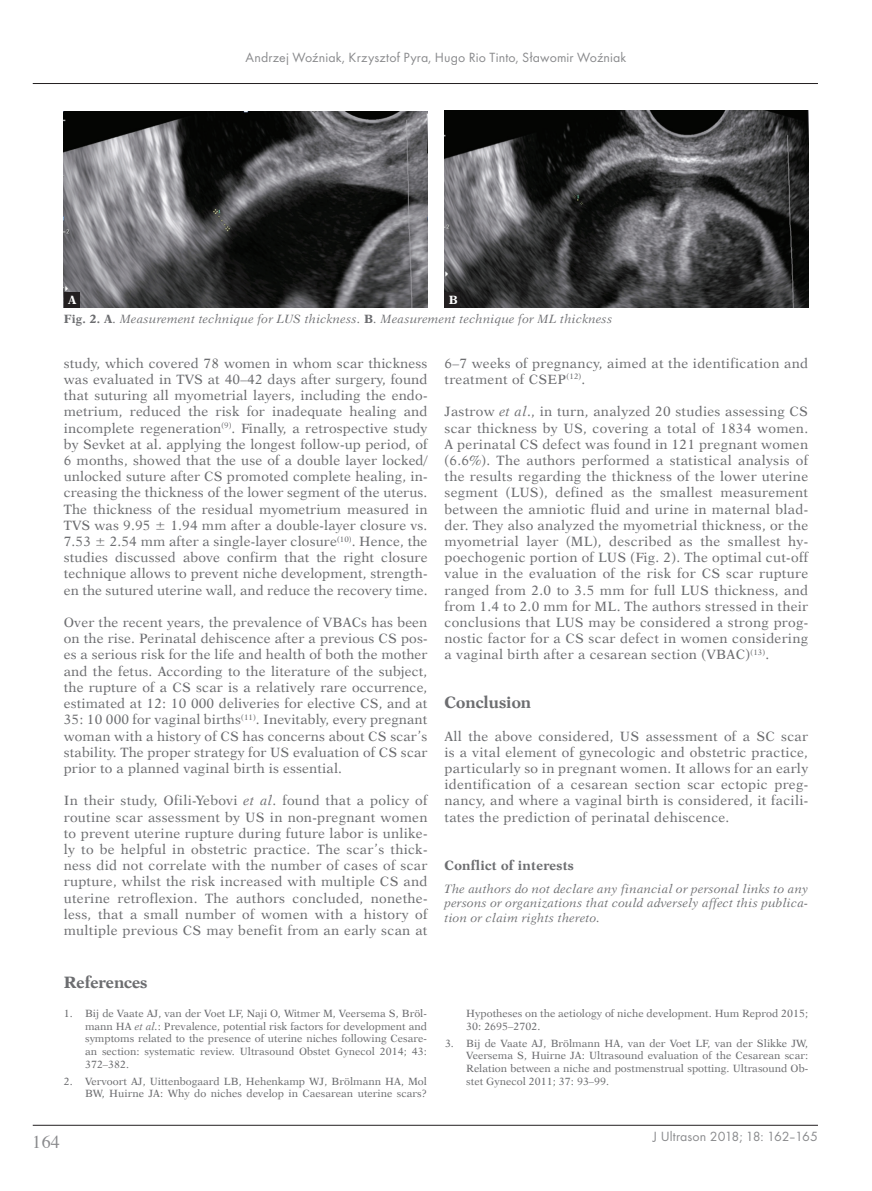
<style>
.page{position:relative;width:872px;height:1191px;background:#fff}
.page>*{position:absolute;margin:0;border:0;box-sizing:border-box;transform-origin:0 0}
.t1{font:18px "Times";color:#6c6d70}
.t2{font:16.5px "Dutch 823 EU Bold";color:#6c6d70}
.t3{font:13.8px "Futura TCE";letter-spacing:.01em;color:#6c6d70}
.t4{font:13.5px/16.2px "Dutch 823 EU Normal";letter-spacing:.02em;color:#6c6d70;text-align:justify}
.t5{font:13.5px "Dutch 823 EU Bold";letter-spacing:.02em;color:#6c6d70}
.t6{font:12px/14.4px "Dutch 823 EU Italic";letter-spacing:.02em;color:#6c6d70;text-align:justify}
.t7{font:12px "Dutch 823 EU Bold";color:#fff}
.t8{font:10.5px/12.6px "Dutch 823 EU Normal";color:#6c6d70;text-align:justify}
.s1{font-family:"Dutch 823 EU Bold"}
.s2{font-family:"Dutch 823 EU Italic"}
</style>
<div class="page">
<hr style="left:33px;top:1125px;width:785px;height:1px;background:#231f20">
<hr style="left:33px;top:83px;width:785px;height:1px;background:#231f20">
<img style="left:64px;top:111px;width:363px;height:196px">
<img style="left:444px;top:110px;width:364px;height:197px">
<div style="left:64px;top:292px;width:15px;height:15px;background:#231f20"></div>
<div style="left:444px;top:292px;width:16px;height:15px;background:#231f20"></div>
<p class="t3" style="left:245px;top:49px;width:382px">Andrzej Woźniak, Krzysztof Pyra, Hugo Rio Tinto, Sławomir Woźniak</p>
<p class="t7" style="left:68px;top:293px;width:10px">A</p>
<p class="t7" style="left:449px;top:293px;width:11px">B</p>
<p class="t6" style="left:64px;top:312px;width:550px"><span class="s1">Fig. 2. A</span>. Measurement technique for LUS thickness. <span class="s1">B</span>. Measurement technique for ML thickness</p>
<p class="t4" style="left:64px;top:355px;width:365px">study, which covered 78 women in whom scar thickness was evaluated in TVS at 40–42 days after surgery, found that suturing all myometrial layers, including the endo&shy;metrium, reduced the risk for inadequate healing and incomplete regeneration<sup>(9)</sup>. Finally, a retrospective study by Sevket at al. applying the longest follow-up period, of 6 months, showed that the use of a double layer locked/ unlocked suture after CS promoted complete healing, in&shy;creasing the thickness of the lower segment of the uterus.<br>The thickness of the residual myometrium measured in TVS was 9.95 ± 1.94 mm after a double-layer closure vs.<br>7.53 ± 2.54 mm after a single-layer closure<sup>(10)</sup>. Hence, the studies discussed above confirm that the right closure technique allows to prevent niche development, strength&shy;en the sutured uterine wall, and reduce the recovery time.</p>
<p class="t4" style="left:64px;top:614px;width:365px">Over the recent years, the prevalence of VBACs has been on the rise. Perinatal dehiscence after a previous CS pos&shy;es a serious risk for the life and health of both the mother and the fetus. According to the literature of the subject, the rupture of a CS scar is a relatively rare occurrence, estimated at 12: 10 000 deliveries for elective CS, and at 35: 10 000 for vaginal births<sup>(11)</sup>. Inevitably, every pregnant woman with a history of CS has concerns about CS scar’s stability. The proper strategy for US evaluation of CS scar prior to a planned vaginal birth is essential.</p>
<p class="t4" style="left:64px;top:792px;width:365px">In their study, Ofili-Yebovi <span class="s2">et al</span>. found that a policy of routine scar assessment by US in non-pregnant women to prevent uterine rupture during future labor is unlike&shy;ly to be helpful in obstetric practice. The scar’s thick&shy;ness did not correlate with the number of cases of scar rupture, whilst the risk increased with multiple CS and uterine retroflexion. The authors concluded, nonethe&shy;less, that a small number of women with a history of multiple previous CS may benefit from an early scan at</p>
<p class="t2" style="left:64px;top:971px;width:85px">References</p>
<p class="t8" style="left:85px;top:1007px;width:343px;text-indent:-21px">1. Bij de Vaate AJ, van der Voet LF, Naji O, Witmer M, Veersema S, Bröl&shy;mann HA <span class="s2">et al.</span>: Prevalence, potential risk factors for development and symptoms related to the presence of uterine niches following Cesare&shy;an section: systematic review. Ultrasound Obstet Gynecol 2014; 43:<br>372–382.</p>
<p class="t8" style="left:64px;top:1074px;width:365px;text-align:right">2. Vervoort AJ, Uittenbogaard LB, Hehenkamp WJ, Brölmann HA, Mol<br>BW, Huirne JA: Why do niches develop in Caesarean uterine scars?</p>
<p class="t4" style="left:444px;top:355px;width:365px">6–7 weeks of pregnancy, aimed at the identification and treatment of CSEP<sup>(12)</sup>.</p>
<p class="t4" style="left:444px;top:404px;width:365px">Jastrow <span class="s2">et al</span>., in turn, analyzed 20 studies assessing CS scar thickness by US, covering a total of 1834 women.<br>A perinatal CS defect was found in 121 pregnant women (6.6%). The authors performed a statistical analysis of the results regarding the thickness of the lower uterine segment (LUS), defined as the smallest measurement between the amniotic fluid and urine in maternal blad&shy;der. They also analyzed the myometrial thickness, or the myometrial layer (ML), described as the smallest hy&shy;poechogenic portion of LUS (Fig. 2). The optimal cut-off value in the evaluation of the risk for CS scar rupture ranged from 2.0 to 3.5 mm for full LUS thickness, and from 1.4 to 2.0 mm for ML. The authors stressed in their conclusions that LUS may be considered a strong prog&shy;nostic factor for a CS scar defect in women considering a vaginal birth after a cesarean section (VBAC)<sup>(13)</sup>.</p>
<p class="t2" style="left:444px;top:692px;width:88px">Conclusion</p>
<p class="t4" style="left:444px;top:728px;width:365px">All the above considered, US assessment of a SC scar is a vital element of gynecologic and obstetric practice, particularly so in pregnant women. It allows for an early identification of a cesarean section scar ectopic preg&shy;nancy, and where a vaginal birth is considered, it facili&shy;tates the prediction of perinatal dehiscence.</p>
<p class="t5" style="left:444px;top:857px;width:131px">Conflict of interests</p>
<p class="t6" style="left:444px;top:881px;width:365px">The authors do not declare any financial or personal links to any persons or organizations that could adversely affect this publica&shy;tion or claim rights thereto.</p>
<p class="t8" style="left:466px;top:1007px;width:343px">Hypotheses on the aetiology of niche development. Hum Reprod 2015;<br>30: 2695–2702.</p>
<p class="t8" style="left:466px;top:1036px;width:343px;text-indent:-21px">3. Bij de Vaate AJ, Brölmann HA, van der Voet LF, van der Slikke JW, Veersema S, Huirne JA: Ultrasound evaluation of the Cesarean scar:<br>Relation between a niche and postmenstrual spotting. Ultrasound Ob&shy;stet Gynecol 2011; 37: 93–99.</p>
<h1 class="t1" style="left:33px;top:1125px;width:28px">164</h1>
<p class="t3" style="left:653px;top:1128px;width:166px">J Ultrason 2018; 18: 162–165</p>
</div>
